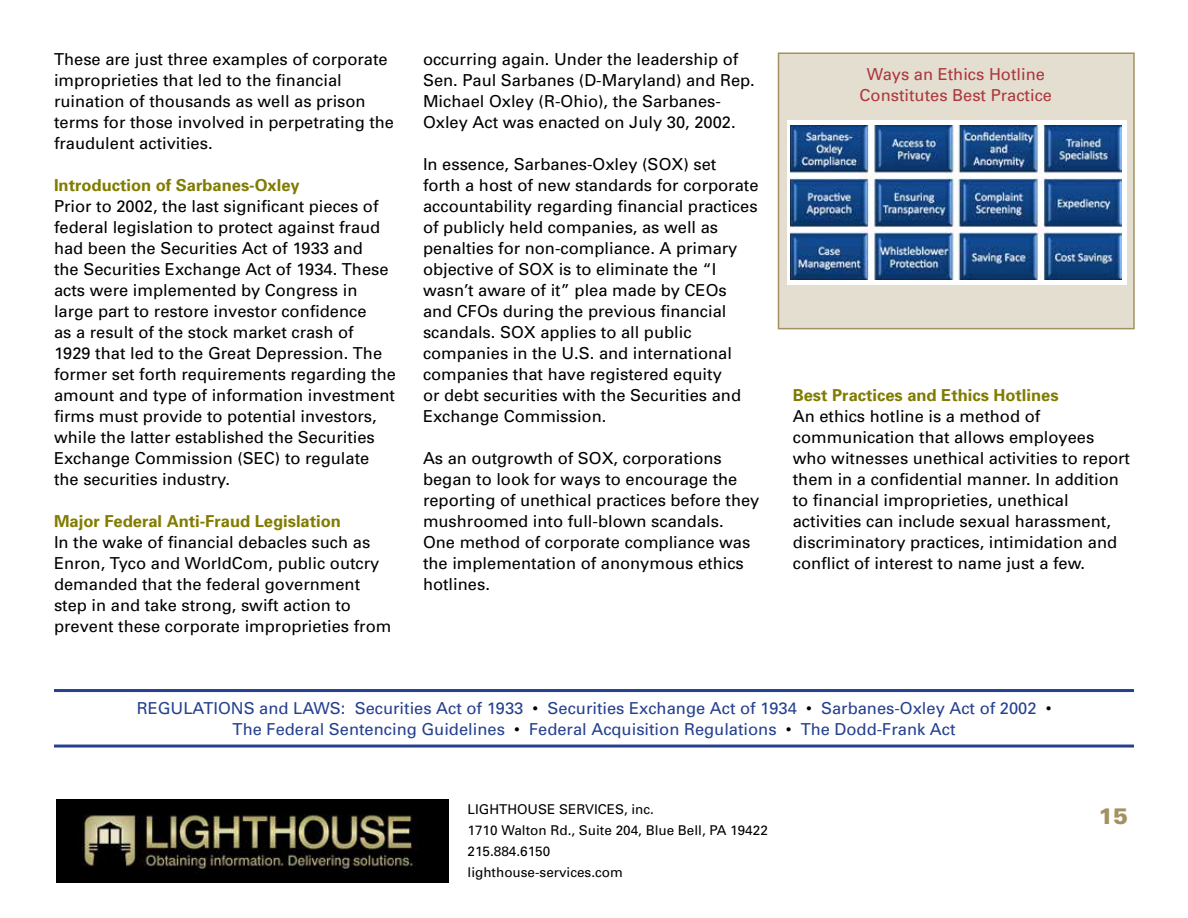
<style>
.page{position:relative;width:1188px;height:918px;background:#fff}
.page>*{position:absolute;margin:0;border:0;box-sizing:border-box;transform-origin:0 0}
.t1{font:900 22.5px "Univers";color:#a39161}
.t2{font:16.5px/21px "Univers";color:#000}
.t3{font:16.5px/21px "Univers";color:#25408f;text-align:center}
.t4{font:700 16.5px "Univers";color:#817c00}
.t5{font:16.5px/21px "Univers";color:#ae373c;text-align:center}
.t6{font:13.5px/21px "Univers";color:#000}
.s1{color:#000}
</style>
<div class="page">
<img style="left:57px;top:800px;width:392px;height:82px">
<div style="left:778px;top:52px;width:357px;height:277px;background:#e3ded0;border:2px solid #a39161"></div>
<div style="left:787px;top:121px;width:339px;height:164px;background:#fff"></div>
<img style="left:791px;top:125px;width:331px;height:154px">
<hr style="left:54px;top:689px;width:1080px;height:3px;background:#25408f">
<hr style="left:54px;top:745px;width:1080px;height:3px;background:#25408f">
<p class="t2" style="left:54px;top:49px;width:342px">These are just three examples of corporate improprieties that led to the financial ruination of thousands as well as prison terms for those involved in perpetrating the fraudulent activities.</p>
<p class="t4" style="left:54px;top:175px;width:247px">Introduction of Sarbanes-Oxley</p>
<p class="t2" style="left:54px;top:196px;width:343px">Prior to 2002, the last significant pieces of federal legislation to protect against fraud had been the Securities Act of 1933 and<br>the Securities Exchange Act of 1934. These acts were implemented by Congress in large part to restore investor confidence<br>as a result of the stock market crash of<br>1929 that led to the Great Depression. The former set forth requirements regarding the amount and type of information investment firms must provide to potential investors, while the latter established the Securities Exchange Commission (SEC) to regulate the securities industry.</p>
<p class="t4" style="left:54px;top:511px;width:289px">Major Federal Anti-Fraud Legislation</p>
<p class="t2" style="left:54px;top:532px;width:339px">In the wake of financial debacles such as Enron, Tyco and WorldCom, public outcry demanded that the federal government step in and take strong, swift action to prevent these corporate improprieties from</p>
<p class="t2" style="left:423px;top:49px;width:333px">occurring again. Under the leadership of Sen. Paul Sarbanes (D-Maryland) and Rep.<br>Michael Oxley (R-Ohio), the Sarbanes-Oxley Act was enacted on July 30, 2002.</p>
<p class="t2" style="left:423px;top:154px;width:337px">In essence, Sarbanes-Oxley (SOX) set<br>forth a host of new standards for corporate accountability regarding financial practices of publicly held companies, as well as penalties for non-compliance. A primary objective of SOX is to eliminate the “I wasn’t aware of it” plea made by CEOs and CFOs during the previous financial scandals. SOX applies to all public companies in the U.S. and international companies that have registered equity<br>or debt securities with the Securities and Exchange Commission.</p>
<p class="t2" style="left:423px;top:448px;width:338px">As an outgrowth of SOX, corporations began to look for ways to encourage the reporting of unethical practices before they mushroomed into full-blown scandals.<br>One method of corporate compliance was the implementation of anonymous ethics hotlines.</p>
<p class="t5" style="left:860px;top:64px;width:194px">Ways an Ethics Hotline<br>Constitutes Best Practice</p>
<p class="t4" style="left:793px;top:385px;width:267px">Best Practices and Ethics Hotlines</p>
<p class="t2" style="left:793px;top:406px;width:339px">An ethics hotline is a method of communication that allows employees who witnesses unethical activities to report them in a confidential manner. In addition to financial improprieties, unethical activities can include sexual harassment, discriminatory practices, intimidation and conflict of interest to name just a few.</p>
<p class="t3" style="left:137px;top:697px;width:916px">REGULATIONS and LAWS: Securities Act of 1933 <span class="s1">•</span> Securities Exchange Act of 1934 <span class="s1">•</span> Sarbanes-Oxley Act of 2002 <span class="s1">•<br></span>The Federal Sentencing Guidelines <span class="s1">•</span> Federal Acquisition Regulations <span class="s1">•</span> The Dodd-Frank Act</p>
<p class="t6" style="left:468px;top:799px;width:302px">LIGHTHOUSE SERVICES, inc.<br>1710 Walton Rd., Suite 204, Blue Bell, PA 19422<br>215.884.6150<br>lighthouse-services.com</p>
<h1 class="t1" style="left:1098px;top:802px;width:32px">15</h1>
</div>
